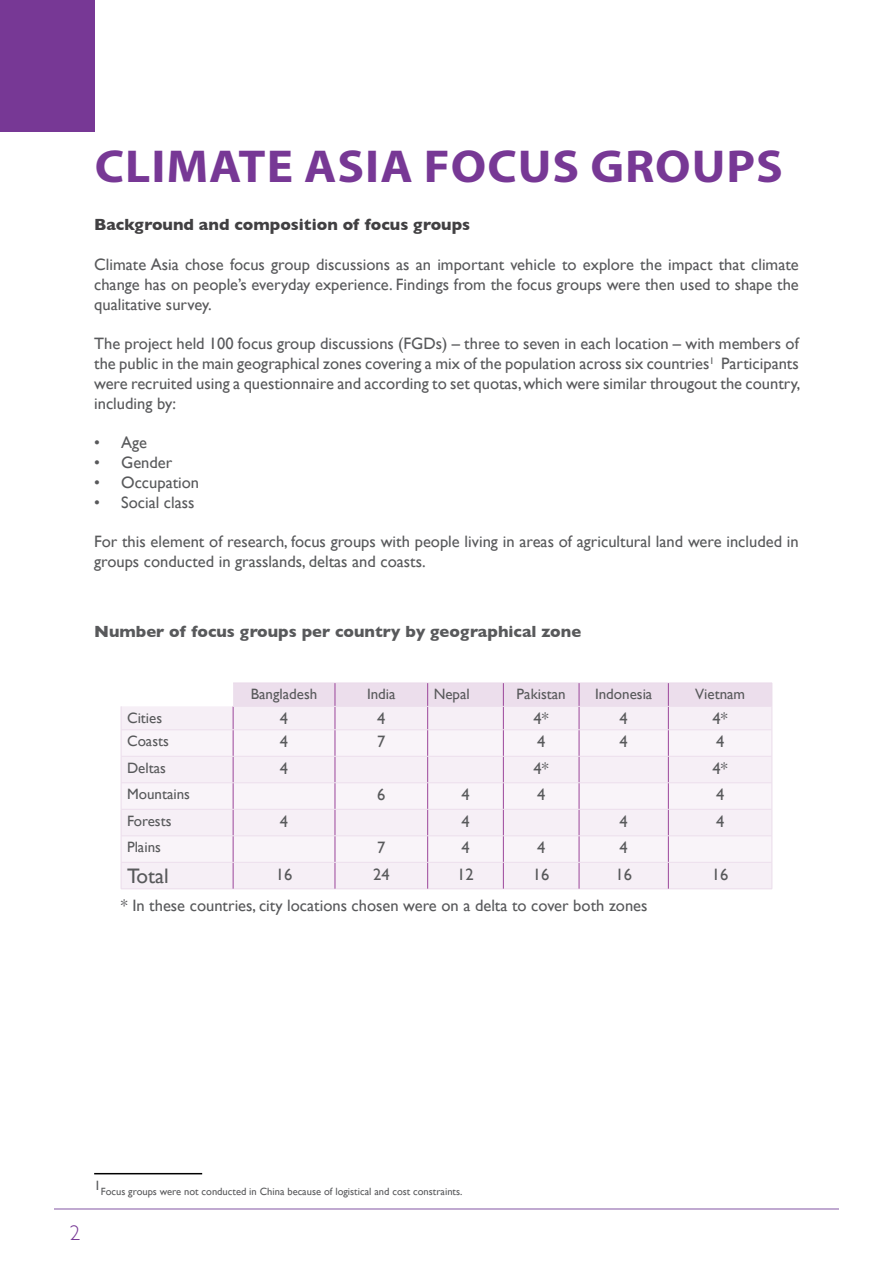
<style>
.page{position:relative;width:893px;height:1263px;background:#fff}
.page>*{position:absolute;margin:0;border:0;box-sizing:border-box;transform-origin:0 0}
.t1{font:700 46.35px "Myriad Pro";letter-spacing:.02em;color:#773895;scale:1.07 1}
.t2{font:21px "Gill Sans";color:#58595b}
.t3{font:300 21px "Gill Sans";color:#773895}
.t4{font:16.5px/19.8px "Gill Sans";color:#58595b;text-align:justify}
.t5{font:700 16.5px "Gill Sans";color:#58595b}
.t6{font:700 16.5px "Gill Sans";color:#414042}
.t7{font:15px "Gill Sans";color:#58595b}
.t8{font:10.5px "Gill Sans";color:#58595b}
</style>
<div class="page">
<hr style="left:54px;top:1208px;width:785px;height:2px;background:#ac8ec2">
<hr style="left:94px;top:1173px;width:108px;height:1px;background:#000">
<div style="left:122px;top:706px;width:111px;height:182px;background:#f6eff6"></div>
<div style="left:122px;top:730px;width:111px;height:132px;background:#f9f4f9"></div>
<svg style="left:121px;top:706px;width:1px;height:182px"></svg>
<hr style="left:121px;top:888px;width:112px;height:1px;background:#eadbea">
<svg style="left:233px;top:683px;width:540px;height:206px"></svg>
<hr style="left:233px;top:706px;width:102px;height:1px;background:#ecdeec">
<hr style="left:335px;top:706px;width:93px;height:1px;background:#ecdeec">
<hr style="left:428px;top:706px;width:75px;height:1px;background:#ecdeec">
<hr style="left:503px;top:706px;width:76px;height:1px;background:#ecdeec">
<hr style="left:579px;top:706px;width:89px;height:1px;background:#ecdeec">
<hr style="left:668px;top:706px;width:104px;height:1px;background:#ecdeec">
<hr style="left:121px;top:729px;width:112px;height:1px;background:#ecdeec">
<hr style="left:233px;top:729px;width:102px;height:1px;background:#ecdeec">
<hr style="left:335px;top:729px;width:93px;height:1px;background:#ecdeec">
<hr style="left:428px;top:729px;width:75px;height:1px;background:#ecdeec">
<hr style="left:503px;top:729px;width:76px;height:1px;background:#ecdeec">
<hr style="left:579px;top:729px;width:89px;height:1px;background:#ecdeec">
<hr style="left:668px;top:729px;width:104px;height:1px;background:#ecdeec">
<hr style="left:121px;top:756px;width:112px;height:1px;background:#ecdeec">
<hr style="left:233px;top:756px;width:102px;height:1px;background:#ecdeec">
<hr style="left:335px;top:756px;width:93px;height:1px;background:#ecdeec">
<hr style="left:428px;top:756px;width:75px;height:1px;background:#ecdeec">
<hr style="left:503px;top:756px;width:76px;height:1px;background:#ecdeec">
<hr style="left:579px;top:756px;width:89px;height:1px;background:#ecdeec">
<hr style="left:668px;top:756px;width:104px;height:1px;background:#ecdeec">
<hr style="left:121px;top:782px;width:112px;height:1px;background:#ecdeec">
<hr style="left:233px;top:782px;width:102px;height:1px;background:#ecdeec">
<hr style="left:335px;top:782px;width:93px;height:1px;background:#ecdeec">
<hr style="left:428px;top:782px;width:75px;height:1px;background:#ecdeec">
<hr style="left:503px;top:782px;width:76px;height:1px;background:#ecdeec">
<hr style="left:579px;top:782px;width:89px;height:1px;background:#ecdeec">
<hr style="left:668px;top:782px;width:104px;height:1px;background:#ecdeec">
<hr style="left:121px;top:809px;width:112px;height:1px;background:#ecdeec">
<hr style="left:233px;top:809px;width:102px;height:1px;background:#ecdeec">
<hr style="left:335px;top:809px;width:93px;height:1px;background:#ecdeec">
<hr style="left:428px;top:809px;width:75px;height:1px;background:#ecdeec">
<hr style="left:503px;top:809px;width:76px;height:1px;background:#ecdeec">
<hr style="left:579px;top:809px;width:89px;height:1px;background:#ecdeec">
<hr style="left:668px;top:809px;width:104px;height:1px;background:#ecdeec">
<hr style="left:121px;top:835px;width:112px;height:1px;background:#ecdeec">
<hr style="left:233px;top:835px;width:102px;height:1px;background:#ecdeec">
<hr style="left:335px;top:835px;width:93px;height:1px;background:#ecdeec">
<hr style="left:428px;top:835px;width:75px;height:1px;background:#ecdeec">
<hr style="left:503px;top:835px;width:76px;height:1px;background:#ecdeec">
<hr style="left:579px;top:835px;width:89px;height:1px;background:#ecdeec">
<hr style="left:668px;top:835px;width:104px;height:1px;background:#ecdeec">
<hr style="left:121px;top:862px;width:112px;height:1px;background:#ecdeec">
<hr style="left:233px;top:862px;width:102px;height:1px;background:#ecdeec">
<hr style="left:335px;top:862px;width:93px;height:1px;background:#ecdeec">
<hr style="left:428px;top:862px;width:75px;height:1px;background:#ecdeec">
<hr style="left:503px;top:862px;width:76px;height:1px;background:#ecdeec">
<hr style="left:579px;top:862px;width:89px;height:1px;background:#ecdeec">
<hr style="left:668px;top:862px;width:104px;height:1px;background:#ecdeec">
<div style="left:0;top:0;width:94px;height:132px;background:#773895"></div>
<h1 class="t1" style="left:95px;top:136px;width:645px">CLIMATE ASIA FOCUS GROUPS</h1>
<p class="t6" style="left:94px;top:215px;width:378px">Background and composition of focus groups</p>
<p class="t4" style="left:94px;top:254px;width:706px">Climate Asia chose focus group discussions as an important vehicle to explore the impact that climate change has on people’s everyday experience. Findings from the focus groups were then used to shape the qualitative survey.</p>
<p class="t4" style="left:94px;top:334px;width:708px">The project held 100 focus group discussions (FGDs) – three to seven in each location – with members of the public in the main geographical zones covering a mix of the population across six countries<sup>1</sup> Participants were recruited using a questionnaire and according to set quotas, which were similar througout the country, including by:</p>
<p class="t4" style="left:94px;top:433px;width:54px">• Age</p>
<p class="t4" style="left:94px;top:452px;width:80px">• Gender</p>
<p class="t4" style="left:94px;top:472px;width:107px">• Occupation</p>
<p class="t4" style="left:94px;top:492px;width:102px">• Social class</p>
<p class="t4" style="left:94px;top:532px;width:706px">For this element of research, focus groups with people living in areas of agricultural land were included in groups conducted in grasslands, deltas and coasts.</p>
<p class="t5" style="left:94px;top:622px;width:488px">Number of focus groups per country by geographical zone</p>
<p class="t7" style="left:251px;top:685px;width:68px">Bangladesh</p>
<p class="t7" style="left:367px;top:685px;width:30px">India</p>
<p class="t7" style="left:434px;top:685px;width:38px">Nepal</p>
<p class="t7" style="left:517px;top:685px;width:51px">Pakistan</p>
<p class="t7" style="left:595px;top:685px;width:59px">Indonesia</p>
<p class="t7" style="left:695px;top:685px;width:51px">Vietnam</p>
<p class="t7" style="left:127px;top:709px;width:37px">Cities</p>
<p class="t4" style="left:280px;top:708px;width:10px">4</p>
<p class="t4" style="left:377px;top:708px;width:10px">4</p>
<p class="t4" style="left:534px;top:708px;width:17px">4*</p>
<p class="t4" style="left:620px;top:708px;width:10px">4</p>
<p class="t4" style="left:713px;top:708px;width:17px">4*</p>
<p class="t7" style="left:127px;top:732px;width:43px">Coasts</p>
<p class="t4" style="left:280px;top:731px;width:10px">4</p>
<p class="t4" style="left:377px;top:731px;width:10px">7</p>
<p class="t4" style="left:537px;top:731px;width:10px">4</p>
<p class="t4" style="left:620px;top:731px;width:10px">4</p>
<p class="t4" style="left:716px;top:731px;width:10px">4</p>
<p class="t7" style="left:127px;top:759px;width:40px">Deltas</p>
<p class="t4" style="left:280px;top:758px;width:10px">4</p>
<p class="t4" style="left:534px;top:758px;width:17px">4*</p>
<p class="t4" style="left:713px;top:758px;width:17px">4*</p>
<p class="t7" style="left:127px;top:785px;width:64px">Mountains</p>
<p class="t4" style="left:377px;top:784px;width:10px">6</p>
<p class="t4" style="left:461px;top:784px;width:10px">4</p>
<p class="t4" style="left:537px;top:784px;width:10px">4</p>
<p class="t4" style="left:716px;top:784px;width:10px">4</p>
<p class="t7" style="left:127px;top:812px;width:46px">Forests</p>
<p class="t4" style="left:280px;top:811px;width:10px">4</p>
<p class="t4" style="left:461px;top:811px;width:10px">4</p>
<p class="t4" style="left:620px;top:811px;width:10px">4</p>
<p class="t4" style="left:716px;top:811px;width:10px">4</p>
<p class="t7" style="left:127px;top:838px;width:35px">Plains</p>
<p class="t4" style="left:377px;top:837px;width:10px">7</p>
<p class="t4" style="left:461px;top:837px;width:10px">4</p>
<p class="t4" style="left:537px;top:837px;width:10px">4</p>
<p class="t4" style="left:620px;top:837px;width:10px">4</p>
<p class="t2" style="left:127px;top:863px;width:43px">Total</p>
<p class="t4" style="left:276px;top:864px;width:18px">16</p>
<p class="t4" style="left:373px;top:864px;width:18px">24</p>
<p class="t4" style="left:457px;top:864px;width:18px">12</p>
<p class="t4" style="left:533px;top:864px;width:18px">16</p>
<p class="t4" style="left:615px;top:864px;width:18px">16</p>
<p class="t4" style="left:712px;top:864px;width:18px">16</p>
<p class="t4" style="left:121px;top:896px;width:528px">* In these countries, city locations chosen were on a delta to cover both zones</p>
<p class="t3" style="left:70px;top:1221px;width:12px">2</p>
<p class="t8" style="left:94px;top:1185px;width:370px"><sup>1</sup>Focus groups were not conducted in China because of logistical and cost constraints.</p>
</div>
